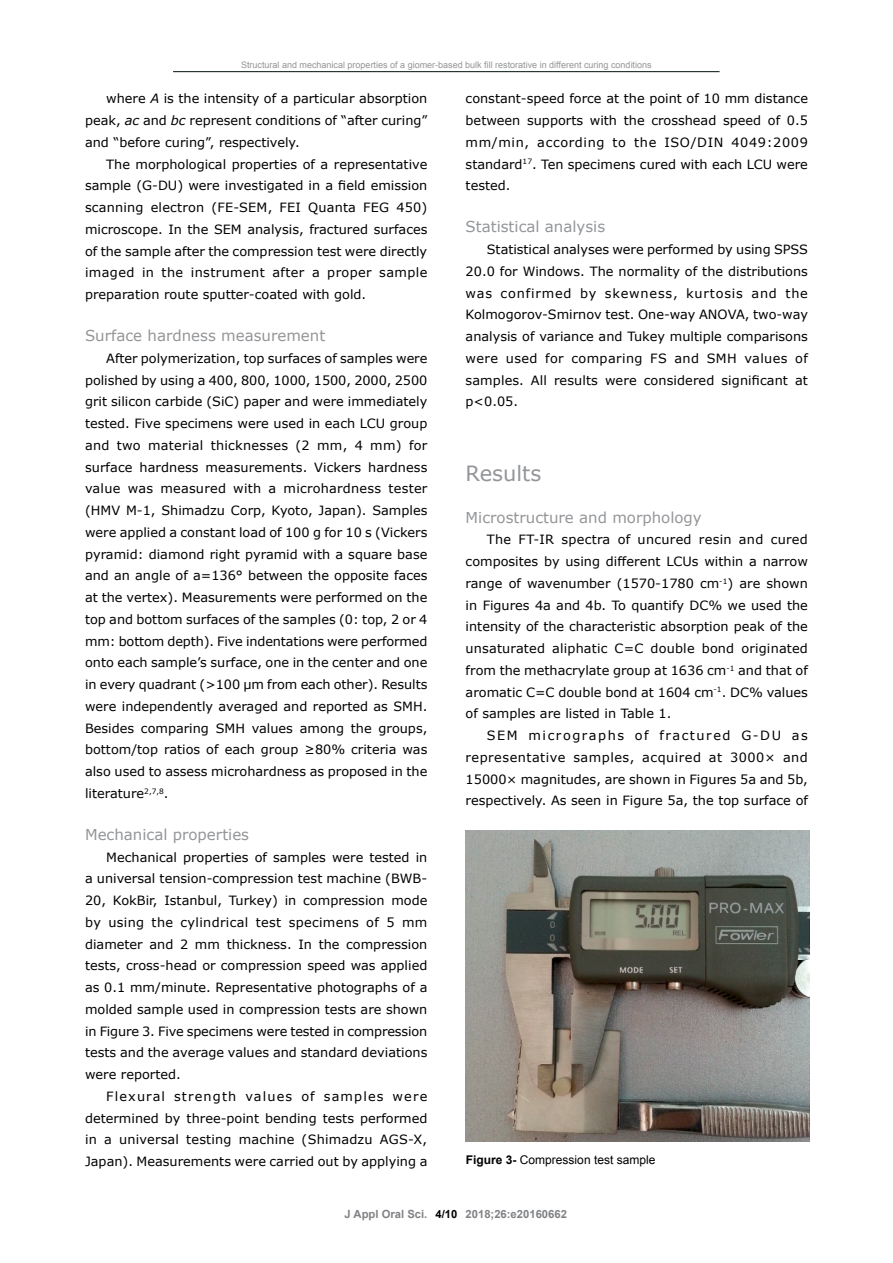
<style>
.page{position:relative;width:893px;height:1263px;background:#fff}
.page>*{position:absolute;margin:0;border:0;box-sizing:border-box;transform-origin:0 0}
.t1{font:21px "Verdana";color:#939598}
.t2{font:15px "Verdana";color:#939598}
.t3{font:12.75px/21.8px "Verdana";color:#000;text-align:justify}
.t4{font:12px "Arial";color:#000}
.t5{font:700 11.25px "Arial";color:#808285}
.t6{font:9px "Arial";color:#939598}
.s1{font-style:italic}
.s2{font-weight:700}
.s3{color:#000}
</style>
<div class="page">
<hr style="left:173px;top:71px;width:547px;height:1px;background:#00110d">
<img style="left:466px;top:830px;width:343px;height:311px">
<p class="t6" style="left:241px;top:59px;width:412px">Structural and mechanical properties of a giomer-based bulk fill restorative in different curing conditions</p>
<p class="t3" style="left:85px;top:88px;width:344px;text-indent:21px">where <span class="s1">A</span> is the intensity of a particular absorption peak, <span class="s1">ac</span> and <span class="s1">bc</span> represent conditions of “after curing” and “before curing”, respectively.</p>
<p class="t3" style="left:85px;top:153px;width:344px;text-indent:21px">The morphological properties of a representative sample (G-DU) were investigated in a field emission scanning electron (FE-SEM, FEI Quanta FEG 450) microscope. In the SEM analysis, fractured surfaces of the sample after the compression test were directly imaged in the instrument after a proper sample preparation route sputter-coated with gold.</p>
<p class="t2" style="left:85px;top:325px;width:242px">Surface hardness measurement</p>
<p class="t3" style="left:85px;top:347px;width:344px;text-indent:21px">After polymerization, top surfaces of samples were polished by using a 400, 800, 1000, 1500, 2000, 2500 grit silicon carbide (SiC) paper and were immediately tested. Five specimens were used in each LCU group and two material thicknesses (2 mm, 4 mm) for surface hardness measurements. Vickers hardness value was measured with a microhardness tester (HMV M-1, Shimadzu Corp, Kyoto, Japan). Samples were applied a constant load of 100 g for 10 s (Vickers pyramid: diamond right pyramid with a square base and an angle of a=136° between the opposite faces at the vertex). Measurements were performed on the top and bottom surfaces of the samples (0: top, 2 or 4 mm: bottom depth). Five indentations were performed onto each sample’s surface, one in the center and one in every quadrant (&gt;100 μm from each other). Results were independently averaged and reported as SMH.<br>Besides comparing SMH values among the groups, bottom/top ratios of each group ≥80% criteria was also used to assess microhardness as proposed in the literature<sup>2,7,8</sup>.</p>
<p class="t2" style="left:85px;top:824px;width:166px">Mechanical properties</p>
<p class="t3" style="left:85px;top:846px;width:344px;text-indent:21px">Mechanical properties of samples were tested in a universal tension-compression test machine (BWB-20, KokBir, Istanbul, Turkey) in compression mode by using the cylindrical test specimens of 5 mm diameter and 2 mm thickness. In the compression tests, cross-head or compression speed was applied as 0.1 mm/minute. Representative photographs of a molded sample used in compression tests are shown in Figure 3. Five specimens were tested in compression tests and the average values and standard deviations were reported.</p>
<p class="t3" style="left:85px;top:1085px;width:344px;text-indent:21px">Flexural strength values of samples were determined by three-point bending tests performed in a universal testing machine (Shimadzu AGS-X, Japan). Measurements were carried out by applying a</p>
<p class="t3" style="left:466px;top:88px;width:344px">constant-speed force at the point of 10 mm distance between supports with the crosshead speed of 0.5 mm/min, according to the ISO/DIN 4049:2009 standard<sup>17</sup>. Ten specimens cured with each LCU were tested.</p>
<p class="t2" style="left:466px;top:217px;width:141px">Statistical analysis</p>
<p class="t3" style="left:466px;top:238px;width:344px;text-indent:21px">Statistical analyses were performed by using SPSS 20.0 for Windows. The normality of the distributions was confirmed by skewness, kurtosis and the Kolmogorov-Smirnov test. One-way ANOVA, two-way analysis of variance and Tukey multiple comparisons were used for comparing FS and SMH values of samples. All results were considered significant at p&lt;0.05.</p>
<h1 class="t1" style="left:466px;top:458px;width:77px">Results</h1>
<p class="t2" style="left:466px;top:507px;width:238px">Microstructure and morphology</p>
<p class="t3" style="left:466px;top:529px;width:344px;text-indent:21px">The FT-IR spectra of uncured resin and cured composites by using different LCUs within a narrow range of wavenumber (1570-1780 cm<sup>-1</sup>) are shown in Figures 4a and 4b. To quantify DC% we used the intensity of the characteristic absorption peak of the unsaturated aliphatic C=C double bond originated from the methacrylate group at 1636 cm<sup>-1</sup> and that of aromatic C=C double bond at 1604 cm<sup>-1</sup>. DC% values of samples are listed in Table 1.</p>
<p class="t3" style="left:466px;top:724px;width:344px;text-indent:21px">SEM micrographs of fractured G-DU as representative samples, acquired at 3000× and 15000× magnitudes, are shown in Figures 5a and 5b, respectively. As seen in Figure 5a, the top surface of</p>
<p class="t4" style="left:466px;top:1152px;width:191px"><span class="s2">Figure 3-</span> Compression test sample</p>
<p class="t5" style="left:345px;top:1206px;width:224px">J Appl Oral Sci. <span class="s3">4/10</span> 2018;26:e20160662</p>
</div>
